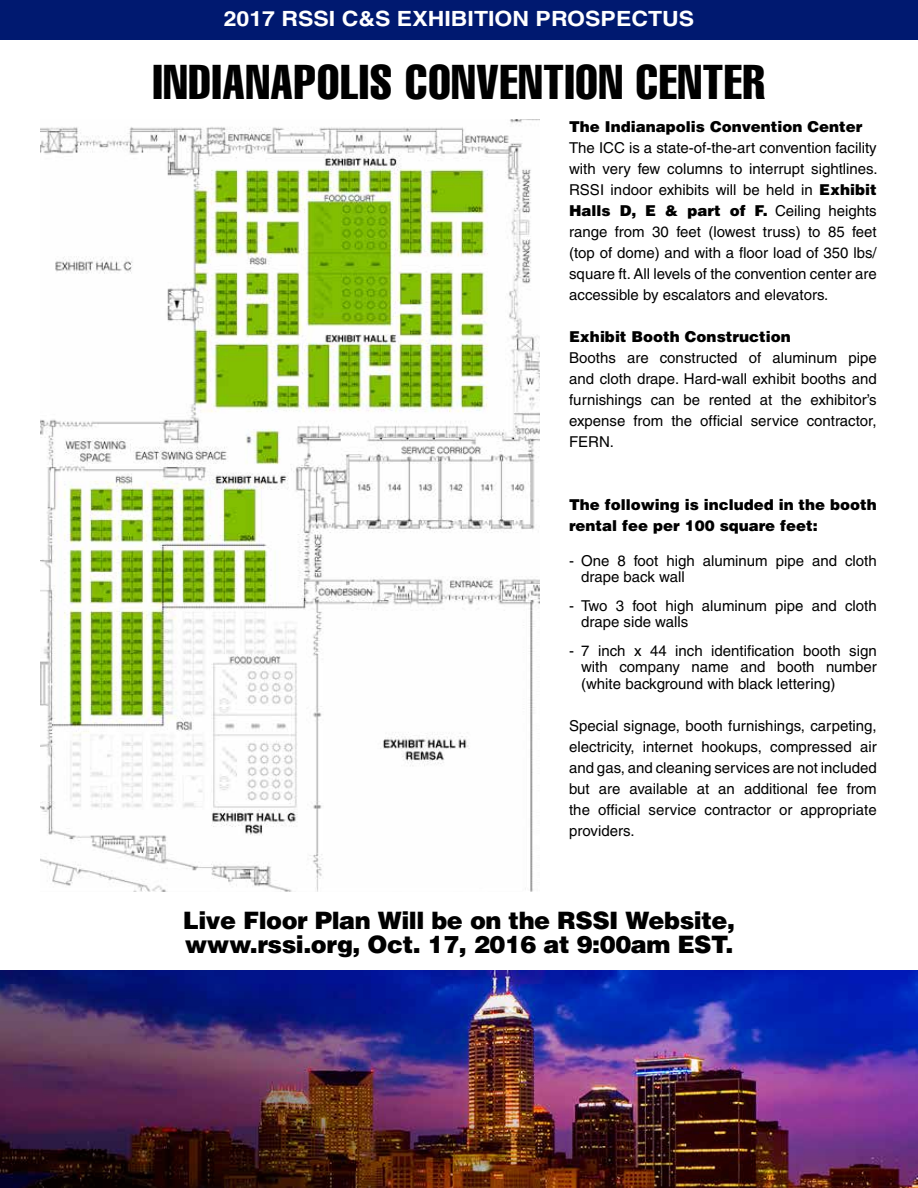
<style>
.page{position:relative;width:918px;height:1188px;background:#fff}
.page>*{position:absolute;margin:0;border:0;box-sizing:border-box;transform-origin:0 0}
.t1{font:extra-condensed 48px "Helvetica";letter-spacing:.02em;color:#000}
.t2{font:900 24px/24px "Helvetica";letter-spacing:-.02em;color:#000}
.t3{font:700 21px "Helvetica";color:#fff;scale:1.1 1}
.t4{font:15px/21px "Helvetica";color:#000;text-align:justify}
.t5{font:900 15px/21px "Helvetica";color:#000}
.s1{font-weight:900}
</style>
<div class="page">
<img style="left:0;top:971px;width:918px;height:217px">
<div style="left:0;top:0;width:918px;height:40px;background:#001970"></div>
<img style="left:40px;top:120px;width:500px;height:772px">
<h3 class="t3" style="left:224px;top:6px;width:429px">2017 RSSI C&amp;S EXHIBITION PROSPECTUS</h3>
<h1 class="t1" style="left:153px;top:51px;width:614px">INDIANAPOLIS CONVENTION CENTER</h1>
<p class="t5" style="left:569px;top:116px;width:295px">The Indianapolis Convention Center</p>
<p class="t4" style="left:569px;top:137px;width:310px">The ICC is a state-of-the-art convention facility with very few columns to interrupt sightlines.<br>RSSI indoor exhibits will be held in <span class="s1">Exhibit Halls D, E &amp; part of F.</span> Ceiling heights range from 30 feet (lowest truss) to 85 feet (top of dome) and with a floor load of 350 lbs/ square ft. All levels of the convention center are accessible by escalators and elevators.</p>
<p class="t5" style="left:569px;top:326px;width:223px">Exhibit Booth Construction</p>
<p class="t4" style="left:569px;top:347px;width:309px">Booths are constructed of aluminum pipe and cloth drape. Hard-wall exhibit booths and furnishings can be rented at the exhibitor’s expense from the official service contractor, FERN.</p>
<p class="t5" style="left:569px;top:494px;width:309px">The following is included in the booth rental fee per 100 square feet:</p>
<p class="t4" style="left:581px;top:552px;width:297px;line-height:16.5px;text-indent:-12px">- One 8 foot high aluminum pipe and cloth drape back wall</p>
<p class="t4" style="left:581px;top:597px;width:297px;line-height:16.5px;text-indent:-12px">- Two 3 foot high aluminum pipe and cloth drape side walls</p>
<p class="t4" style="left:581px;top:642px;width:297px;line-height:16.5px;text-indent:-12px">- 7 inch x 44 inch identification booth sign with company name and booth number (white background with black lettering)</p>
<p class="t4" style="left:569px;top:715px;width:309px">Special signage, booth furnishings, carpeting, electricity, internet hookups, compressed air and gas, and cleaning services are not included but are available at an additional fee from the official service contractor or appropriate providers.</p>
<h2 class="t2" style="left:183px;top:907px;width:554px">Live Floor Plan Will be on the RSSI Website, www.rssi.org, Oct. 17, 2016 at 9:00am EST.</h2>
</div>
